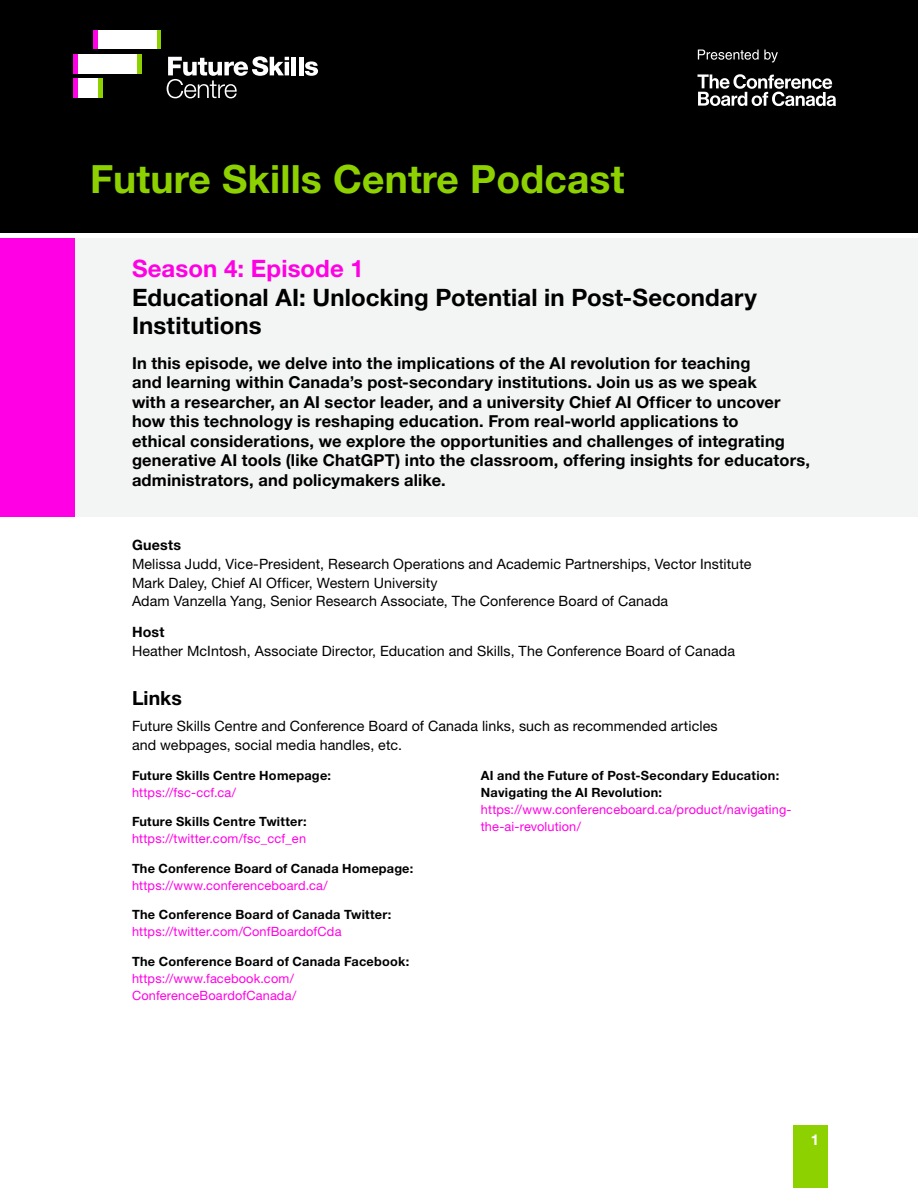
<style>
.page{position:relative;width:918px;height:1188px;background:#fff}
.page>*{position:absolute;margin:0;border:0;box-sizing:border-box;transform-origin:0 0}
.t1{font:700 39px "Helvetica Neue LT Std";letter-spacing:.005em;color:#8dd200}
.t2{font:700 24px/28.5px "Helvetica Neue LT Std";letter-spacing:.005em;color:#000}
.t3{font:700 24px "Helvetica Neue LT Std";letter-spacing:.005em;color:#ff00e4}
.t4{font:700 19.5px "Helvetica Neue LT Std";color:#000}
.t5{font:700 16.5px/19.5px "Helvetica Neue LT Std";letter-spacing:.01em;color:#000}
.t6{font:700 15px "Helvetica Neue LT Std";color:#fff}
.t7{font:14.25px/18.8px "Helvetica Neue LT Std";letter-spacing:.005em;color:#000}
.t8{font:700 14.25px "Helvetica Neue LT Std";letter-spacing:.02em;color:#000}
.t9{font:12.75px/17.2px "Helvetica Neue LT Std";letter-spacing:.01em;color:#ff00e4}
.t10{font:700 12.75px/17.2px "Helvetica Neue LT Std";letter-spacing:.02em;color:#000}
</style>
<div class="page">
<div style="left:0;top:0;width:918px;height:232px;background:#000"></div>
<div style="left:93px;top:30px;width:5px;height:19px;background:#ff00e4"></div>
<div style="left:156px;top:30px;width:5px;height:19px;background:#8dd200"></div>
<div style="left:98px;top:30px;width:58px;height:19px;background:#fff"></div>
<hr style="left:74px;top:54px;width:4px;height:19px;background:#ff00e4">
<div style="left:137px;top:54px;width:5px;height:19px;background:#8dd200"></div>
<div style="left:78px;top:54px;width:59px;height:19px;background:#fff"></div>
<hr style="left:74px;top:78px;width:4px;height:20px;background:#ff00e4">
<div style="left:98px;top:78px;width:5px;height:20px;background:#8dd200"></div>
<div style="left:78px;top:78px;width:20px;height:20px;background:#fff"></div>
<hr style="left:292px;top:57px;width:4px;height:18px;background:#fff">
<hr style="left:299px;top:57px;width:4px;height:18px;background:#fff">
<svg style="left:305px;top:61px;width:13px;height:15px"></svg>
<svg style="left:167px;top:56px;width:122px;height:42px"></svg>
<svg style="left:698px;top:74px;width:138px;height:32px"></svg>
<svg style="left:698px;top:50px;width:80px;height:12px"></svg>
<div style="left:794px;top:1125px;width:34px;height:63px;background:#8dd200"></div>
<div style="left:0;top:238px;width:918px;height:279px;background:#f3f4f4"></div>
<div style="left:0;top:238px;width:75px;height:279px;background:#ff00e4"></div>
<h1 class="t1" style="left:90px;top:155px;width:536px">Future Skills Centre Podcast</h1>
<h2 class="t3" style="left:132px;top:254px;width:233px">Season 4: Episode 1</h2>
<h2 class="t2" style="left:132px;top:283px;width:626px">Educational AI: Unlocking Potential in Post-Secondary<br>Institutions</h2>
<p class="t5" style="left:132px;top:353px;width:680px">In this episode, we delve into the implications of the AI revolution for teaching<br>and learning within Canada’s post-secondary institutions. Join us as we speak<br>with a researcher, an AI sector leader, and a university Chief AI Officer to uncover how this technology is reshaping education. From real-world applications to<br>ethical considerations, we explore the opportunities and challenges of integrating generative AI tools (like ChatGPT) into the classroom, offering insights for educators, administrators, and policymakers alike.</p>
<p class="t8" style="left:132px;top:536px;width:51px">Guests</p>
<p class="t7" style="left:132px;top:554px;width:621px">Melissa Judd, Vice-President, Research Operations and Academic Partnerships, Vector Institute<br>Mark Daley, Chief AI Officer, Western University<br>Adam Vanzella Yang, Senior Research Associate, The Conference Board of Canada</p>
<p class="t8" style="left:132px;top:623px;width:34px">Host</p>
<p class="t7" style="left:132px;top:641px;width:604px">Heather McIntosh, Associate Director, Education and Skills, The Conference Board of Canada</p>
<p class="t4" style="left:132px;top:686px;width:51px">Links</p>
<p class="t7" style="left:132px;top:716px;width:587px;line-height:19.5px">Future Skills Centre and Conference Board of Canada links, such as recommended articles and webpages, social media handles, etc.</p>
<p class="t10" style="left:132px;top:766px;width:200px">Future Skills Centre Homepage:</p>
<p class="t9" style="left:132px;top:784px;width:106px">https://fsc-ccf.ca/</p>
<p class="t10" style="left:132px;top:813px;width:176px">Future Skills Centre Twitter:</p>
<p class="t9" style="left:132px;top:830px;width:176px">https://twitter.com/fsc_ccf_en</p>
<p class="t10" style="left:132px;top:859px;width:283px">The Conference Board of Canada Homepage:</p>
<p class="t9" style="left:132px;top:877px;width:197px">https://www.conferenceboard.ca/</p>
<p class="t10" style="left:132px;top:906px;width:261px">The Conference Board of Canada Twitter:</p>
<p class="t9" style="left:132px;top:923px;width:211px">https://twitter.com/ConfBoardofCda</p>
<p class="t10" style="left:132px;top:952px;width:279px">The Conference Board of Canada Facebook:</p>
<p class="t9" style="left:132px;top:970px;width:166px">https://www.facebook.com/<br>ConferenceBoardofCanada/</p>
<p class="t10" style="left:481px;top:766px;width:300px">AI and the Future of Post-Secondary Education:<br>Navigating the AI Revolution:</p>
<p class="t9" style="left:481px;top:801px;width:312px">https://www.conferenceboard.ca/product/navigating&shy;the-ai-revolution/</p>
<p class="t6" style="left:811px;top:1130px;width:10px">1</p>
</div>
